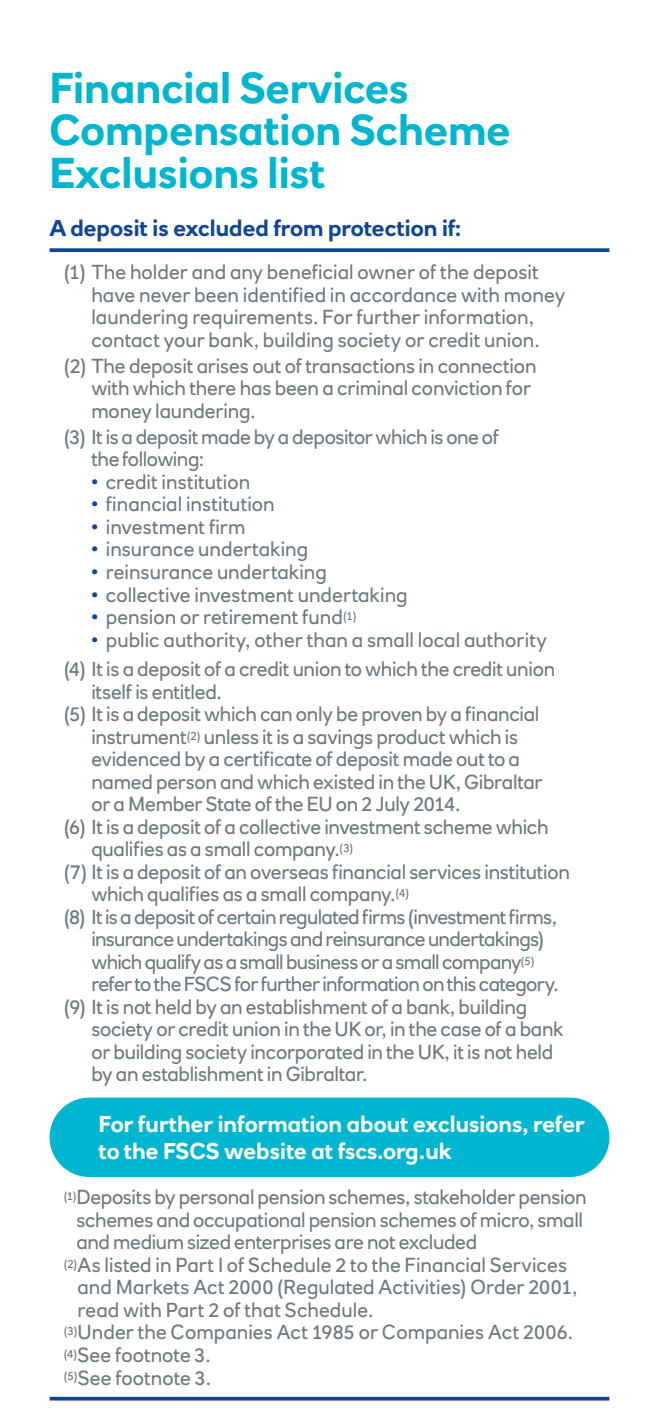
<style>
.page{position:relative;width:659px;height:1418px;background:#fff}
.page>*{position:absolute;margin:0;border:0;box-sizing:border-box;transform-origin:0 0}
.t1{font:700 42.5px/42.5px "RN House Sans";color:#00b5cf}
.t2{font:700 22.5px/27px "RN House Sans";color:#fff}
.t3{font:700 22.5px "RN House Sans";color:#10469a}
.t4{font:20px/22.5px "RN House Sans";letter-spacing:-.01em;color:#6b7a83}
.t5{font:20px "RN House Sans";letter-spacing:-.035em;color:#6b7a83}
.s1{color:#10469a}
</style>
<div class="page">
<svg style="left:50px;top:1396px;width:559px;height:4px;background:#406bae"></svg>
<svg style="left:50px;top:248px;width:559px;height:4px;background:#2153a1"></svg>
<div style="left:50px;top:1097px;width:559px;height:79px;background:#00b5cf;border-radius:40px"></div>
<h1 class="t1" style="left:50px;top:66px;width:463px">Financial Services<br>Compensation Scheme<br>Exclusions list</h1>
<p class="t3" style="left:50px;top:214px;width:413px">A deposit is excluded from protection if:</p>
<p class="t4" style="left:91px;top:261px;width:475px;text-indent:-28px">(1) The holder and any beneficial owner of the deposit have never been identified in accordance with money laundering requirements. For further information, contact your bank, building society or credit union.</p>
<p class="t4" style="left:91px;top:354px;width:447px;text-indent:-28px">(2) The deposit arises out of transactions in connection with which there has been a criminal conviction for money laundering.</p>
<p class="t4" style="left:91px;top:425px;width:409px;text-indent:-28px">(3) It is a deposit made by a depositor which is one of the following:</p>
<p class="t4" style="left:91px;top:470px;width:160px"><span class="s1">•</span> credit institution</p>
<p class="t4" style="left:91px;top:493px;width:185px"><span class="s1">•</span> financial institution</p>
<p class="t4" style="left:91px;top:515px;width:156px"><span class="s1">•</span> investment firm</p>
<p class="t4" style="left:91px;top:538px;width:218px"><span class="s1">•</span> insurance undertaking</p>
<p class="t4" style="left:91px;top:560px;width:237px"><span class="s1">•</span> reinsurance undertaking</p>
<p class="t4" style="left:91px;top:583px;width:318px"><span class="s1">•</span> collective investment undertaking</p>
<p class="t4" style="left:91px;top:605px;width:267px"><span class="s1">•</span> pension or retirement fund<sup>(1)</sup></p>
<p class="t4" style="left:64px;top:624px;width:493px;line-height:29.5px;text-indent:28px"><span class="s1">•</span> public authority, other than a small local authority (4) It is a deposit of a credit union to which the credit union</p>
<p class="t4" style="left:91px;top:680px;width:132px">itself is entitled.</p>
<p class="t4" style="left:64px;top:702px;width:477px">(5) It is a deposit which can only be proven by a financial</p>
<p class="t4" style="left:91px;top:725px;width:428px">instrument<sup>(2)</sup> unless it is a savings product which is</p>
<p class="t4" style="left:91px;top:747px;width:430px">evidenced by a certificate of deposit made out to a</p>
<p class="t4" style="left:91px;top:770px;width:453px">named person and which existed in the UK, Gibraltar</p>
<p class="t4" style="left:91px;top:792px;width:371px">or a Member State of the EU on 2 July 2014.</p>
<p class="t4" style="left:64px;top:815px;width:486px">(6) It is a deposit of a collective investment scheme which</p>
<p class="t4" style="left:91px;top:837px;width:263px">qualifies as a small company.<sup>(3)</sup></p>
<p class="t4" style="left:64px;top:860px;width:508px">(7) It is a deposit of an overseas financial services institution</p>
<p class="t4" style="left:91px;top:882px;width:319px">which qualifies as a small company.<sup>(4)</sup></p>
<p class="t5" style="left:64px;top:904px;width:495px">(8) It is a deposit of certain regulated firms (investment firms,</p>
<p class="t5" style="left:91px;top:926px;width:454px">insurance undertakings and reinsurance undertakings)</p>
<p class="t5" style="left:91px;top:949px;width:445px">which qualify as a small business or a small company<sup>(5)</sup></p>
<p class="t5" style="left:91px;top:971px;width:469px">refer to the FSCS for further information on this category.</p>
<p class="t4" style="left:64px;top:995px;width:465px">(9) It is not held by an establishment of a bank, building</p>
<p class="t4" style="left:91px;top:1017px;width:474px">society or credit union in the UK or, in the case of a bank</p>
<p class="t4" style="left:91px;top:1040px;width:463px">or building society incorporated in the UK, it is not held</p>
<p class="t4" style="left:91px;top:1062px;width:278px">by an establishment in Gibraltar.</p>
<p class="t2" style="left:99px;top:1110px;width:488px">For further information about exclusions, refer to the FSCS website at fscs.org.uk</p>
<p class="t4" style="left:64px;top:1185px;width:524px"><sup>(1)</sup>Deposits by personal pension schemes, stakeholder pension</p>
<p class="t4" style="left:76px;top:1208px;width:508px">schemes and occupational pension schemes of micro, small</p>
<p class="t4" style="left:76px;top:1230px;width:402px">and medium sized enterprises are not excluded</p>
<p class="t4" style="left:64px;top:1253px;width:505px"><sup>(2)</sup>As listed in Part I of Schedule 2 to the Financial Services</p>
<p class="t4" style="left:78px;top:1275px;width:502px">and Markets Act 2000 (Regulated Activities) Order 2001,</p>
<p class="t4" style="left:78px;top:1298px;width:297px">read with Part 2 of that Schedule.</p>
<p class="t4" style="left:64px;top:1320px;width:511px"><sup>(3)</sup>Under the Companies Act 1985 or Companies Act 2006.</p>
<p class="t4" style="left:64px;top:1343px;width:149px"><sup>(4)</sup>See footnote 3.</p>
<p class="t4" style="left:64px;top:1365px;width:149px"><sup>(5)</sup>See footnote 3.</p>
</div>
